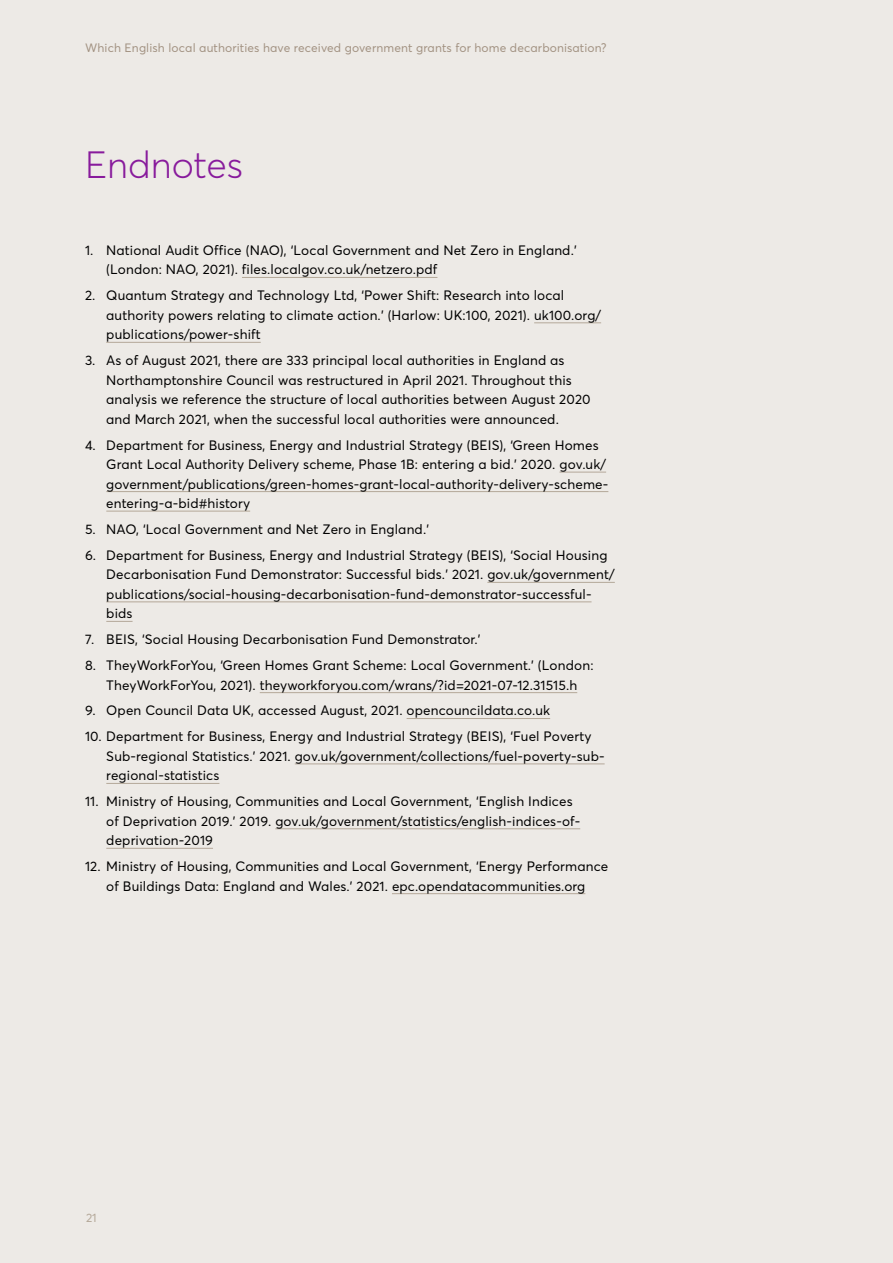
<style>
.page{position:relative;width:893px;height:1263px;background:#edeae6}
.page>*{position:absolute;margin:0;border:0;box-sizing:border-box;transform-origin:0 0}
.t1{font:300 37.5px "Averta";color:#881b9c}
.t2{font:13.5px/19.5px "Averta";letter-spacing:.01em;color:#000}
.t3{font:12px "Averta";letter-spacing:.01em;color:#a39383}
.t4{font:12px "Averta";color:#b4a899}
</style>
<div class="page">
<hr style="left:242px;top:277px;width:195px;height:1px;background:#b4a899">
<hr style="left:534px;top:323px;width:67px;height:1px;background:#b4a899">
<hr style="left:106px;top:342px;width:155px;height:1px;background:#b4a899">
<hr style="left:559px;top:472px;width:47px;height:1px;background:#b4a899">
<hr style="left:106px;top:491px;width:502px;height:1px;background:#b4a899">
<hr style="left:106px;top:511px;width:144px;height:1px;background:#b4a899">
<hr style="left:487px;top:582px;width:128px;height:1px;background:#b4a899">
<hr style="left:106px;top:602px;width:486px;height:1px;background:#b4a899">
<svg style="left:106px;top:621px;width:27px;height:1px"></svg>
<hr style="left:260px;top:692px;width:317px;height:1px;background:#b4a899">
<hr style="left:407px;top:718px;width:143px;height:1px;background:#b4a899">
<hr style="left:295px;top:764px;width:310px;height:1px;background:#b4a899">
<hr style="left:106px;top:783px;width:113px;height:1px;background:#b4a899">
<hr style="left:275px;top:828px;width:305px;height:1px;background:#b4a899">
<hr style="left:106px;top:848px;width:107px;height:1px;background:#b4a899">
<hr style="left:392px;top:893px;width:193px;height:1px;background:#b4a899">
<p class="t3" style="left:85px;top:40px;width:523px">Which English local authorities have received government grants for home decarbonisation?</p>
<h1 class="t1" style="left:85px;top:141px;width:160px">Endnotes</h1>
<p class="t2" style="left:106px;top:240px;width:472px;text-indent:-21px">1. National Audit Office (NAO), ‘Local Government and Net Zero in England.’ (London: NAO, 2021). files.localgov.co.uk/netzero.pdf</p>
<p class="t2" style="left:106px;top:286px;width:496px;text-indent:-21px">2. Quantum Strategy and Technology Ltd, ‘Power Shift: Research into local authority powers relating to climate action.’ (Harlow: UK:100, 2021). uk100.org/ publications/power-shift</p>
<p class="t2" style="left:106px;top:351px;width:486px;text-indent:-21px">3. As of August 2021, there are 333 principal local authorities in England as Northamptonshire Council was restructured in April 2021. Throughout this analysis we reference the structure of local authorities between August 2020 and March 2021, when the successful local authorities were announced.</p>
<p class="t2" style="left:106px;top:435px;width:504px;text-indent:-21px">4. Department for Business, Energy and Industrial Strategy (BEIS), ‘Green Homes Grant Local Authority Delivery scheme, Phase 1B: entering a bid.’ 2020. gov.uk/ government/publications/green-homes-grant-local-authority-delivery-scheme&shy;entering-a-bid#history</p>
<p class="t2" style="left:85px;top:519px;width:346px">5. NAO, ‘Local Government and Net Zero in England.’</p>
<p class="t2" style="left:106px;top:545px;width:510px;text-indent:-21px">6. Department for Business, Energy and Industrial Strategy (BEIS), ‘Social Housing Decarbonisation Fund Demonstrator: Successful bids.’ 2021. gov.uk/government/ publications/social-housing-decarbonisation-fund-demonstrator-successful&shy;bids</p>
<p class="t2" style="left:85px;top:630px;width:397px">7. BEIS, ‘Social Housing Decarbonisation Fund Demonstrator.’</p>
<p class="t2" style="left:85px;top:655px;width:510px;text-align:center">8. TheyWorkForYou, ‘Green Homes Grant Scheme: Local Government.’ (London:<br>TheyWorkForYou, 2021). theyworkforyou.com/wrans/?id=2021-07-12.31515.h</p>
<p class="t2" style="left:85px;top:701px;width:467px">9. Open Council Data UK, accessed August, 2021. opencouncildata.co.uk</p>
<p class="t2" style="left:106px;top:727px;width:500px;text-indent:-21px">10. Department for Business, Energy and Industrial Strategy (BEIS), ‘Fuel Poverty<br>Sub-regional Statistics.’ 2021. gov.uk/government/collections/fuel-poverty-sub&shy;regional-statistics</p>
<p class="t2" style="left:106px;top:792px;width:475px;text-indent:-21px">11. Ministry of Housing, Communities and Local Government, ‘English Indices of Deprivation 2019.’ 2019. gov.uk/government/statistics/english-indices-of&shy;deprivation-2019</p>
<p class="t2" style="left:85px;top:856px;width:525px;text-align:center">12. Ministry of Housing, Communities and Local Government, ‘Energy Performance of Buildings Data: England and Wales.’ 2021. epc.opendatacommunities.org</p>
<p class="t4" style="left:86px;top:1210px;width:12px">21</p>
</div>
